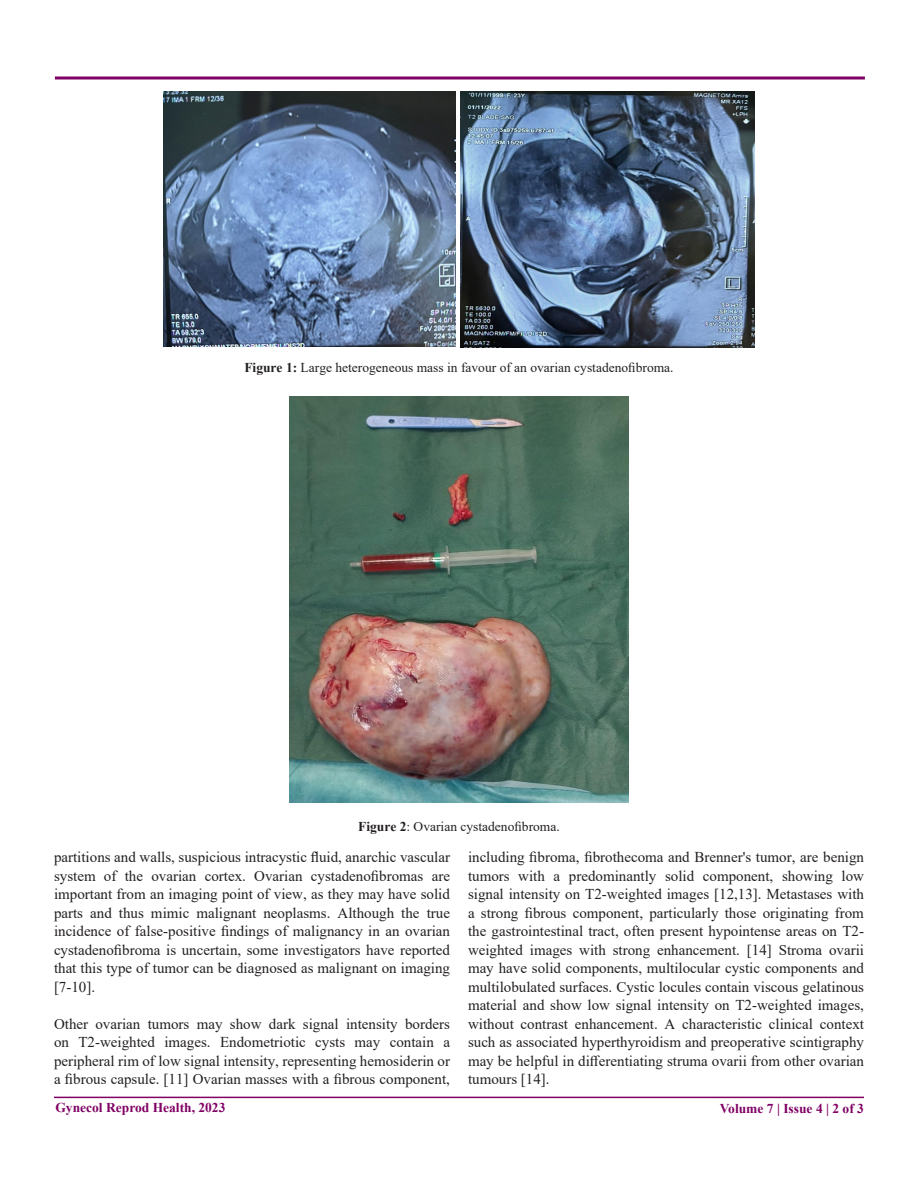
<style>
.page{position:relative;width:918px;height:1188px;background:#fff}
.page>*{position:absolute;margin:0;border:0;box-sizing:border-box;transform-origin:0 0}
.t1{font:15px/18.6px "Times New Roman";color:#231f20;text-align:justify}
.t2{font:13.5px "Times New Roman";color:#231f20}
.t3{font:700 13.5px "Times New Roman";color:#800064}
.s1{font-weight:700}
</style>
<div class="page">
<hr style="left:54px;top:1097px;width:810px;height:1px;background:#800064">
<svg style="left:54px;top:76px;width:811px;height:4px;background:#9f3f8a"></svg>
<img style="left:289px;top:396px;width:340px;height:406px">
<img style="left:461px;top:91px;width:293px;height:257px">
<img style="left:164px;top:91px;width:292px;height:255px">
<p class="t2" style="left:244px;top:358px;width:431px"><span class="s1">Figure 1:</span> Large heterogeneous mass in favour of an ovarian cystadenofibroma.</p>
<p class="t2" style="left:358px;top:817px;width:203px"><span class="s1">Figure 2</span>: Ovarian cystadenofibroma.</p>
<p class="t1" style="left:54px;top:847px;width:398px">partitions and walls, suspicious intracystic fluid, anarchic vascular system of the ovarian cortex. Ovarian cystadenofibromas are important from an imaging point of view, as they may have solid parts and thus mimic malignant neoplasms. Although the true incidence of false-positive findings of malignancy in an ovarian cystadenofibroma is uncertain, some investigators have reported that this type of tumor can be diagnosed as malignant on imaging [7-10].</p>
<p class="t1" style="left:54px;top:1014px;width:398px">Other ovarian tumors may show dark signal intensity borders on T2-weighted images. Endometriotic cysts may contain a peripheral rim of low signal intensity, representing hemosiderin or a fibrous capsule. [11] Ovarian masses with a fibrous component,</p>
<p class="t1" style="left:468px;top:847px;width:398px">including fibroma, fibrothecoma and Brenner's tumor, are benign tumors with a predominantly solid component, showing low signal intensity on T2-weighted images [12,13]. Metastases with a strong fibrous component, particularly those originating from the gastrointestinal tract, often present hypointense areas on T2- weighted images with strong enhancement. [14] Stroma ovarii may have solid components, multilocular cystic components and multilobulated surfaces. Cystic locules contain viscous gelatinous material and show low signal intensity on T2-weighted images, without contrast enhancement. A characteristic clinical context such as associated hyperthyroidism and preoperative scintigraphy may be helpful in differentiating struma ovarii from other ovarian tumours [14].</p>
<p class="t3" style="left:55px;top:1098px;width:171px">Gynecol Reprod Health, 2023</p>
<p class="t3" style="left:720px;top:1099px;width:146px">Volume 7 | Issue 4 | 2 of 3</p>
</div>
